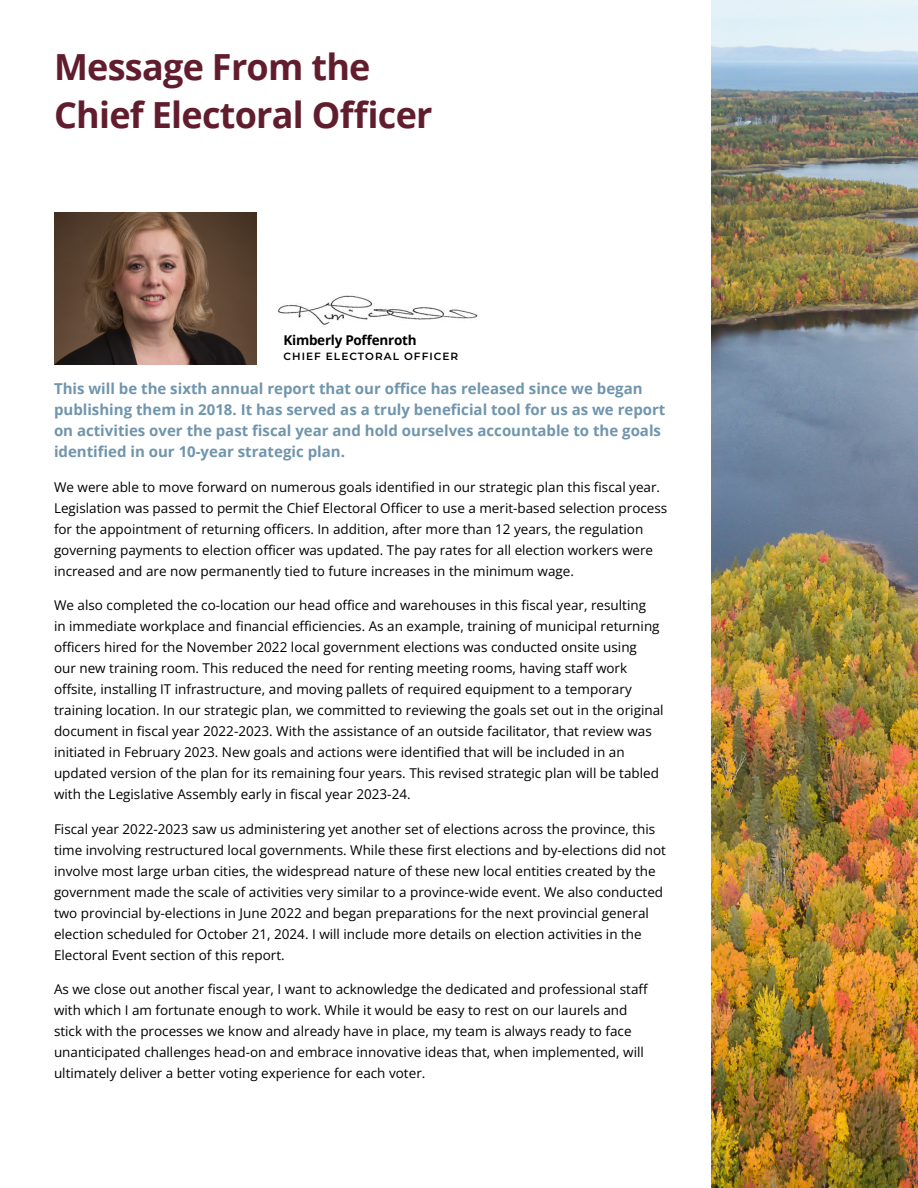
<style>
.page{position:relative;width:918px;height:1188px;background:#fff}
.page>*{position:absolute;margin:0;border:0;box-sizing:border-box;transform-origin:0 0}
.t1{font:700 36px/48px "Open Sans";letter-spacing:-.02em;color:#611d2e}
.t2{font:700 15px/21px "Open Sans";color:#7095ac}
.t3{font:13.5px/21px "Open Sans";color:#000}
.t4{font:700 13.5px "Open Sans";letter-spacing:-.02em;color:#000}
.t5{font:600 10.5px "Montserrat";letter-spacing:.1em;color:#000}
</style>
<div class="page">
<img style="left:54px;top:212px;width:202px;height:152px">
<img style="left:277px;top:295px;width:201px;height:30px">
<img style="left:712px;top:0;width:206px;height:1188px">
<h1 class="t1" style="left:54px;top:42px;width:380px">Message From the<br>Chief Electoral Officer</h1>
<p class="t4" style="left:284px;top:330px;width:135px">Kimberly Poffenroth</p>
<p class="t5" style="left:284px;top:349px;width:176px">CHIEF ELECTORAL OFFICER</p>
<p class="t2" style="left:54px;top:378px;width:613px">This will be the sixth annual report that our office has released since we began publishing them in 2018. It has served as a truly beneficial tool for us as we report on activities over the past fiscal year and hold ourselves accountable to the goals identified in our 10-year strategic plan.</p>
<p class="t3" style="left:54px;top:476px;width:615px">We were able to move forward on numerous goals identified in our strategic plan this fiscal year.<br>Legislation was passed to permit the Chief Electoral Officer to use a merit-based selection process for the appointment of returning officers. In addition, after more than 12 years, the regulation governing payments to election officer was updated. The pay rates for all election workers were increased and are now permanently tied to future increases in the minimum wage.</p>
<p class="t3" style="left:54px;top:595px;width:611px">We also completed the co-location our head office and warehouses in this fiscal year, resulting<br>in immediate workplace and financial efficiencies. As an example, training of municipal returning officers hired for the November 2022 local government elections was conducted onsite using<br>our new training room. This reduced the need for renting meeting rooms, having staff work offsite, installing IT infrastructure, and moving pallets of required equipment to a temporary training location. In our strategic plan, we committed to reviewing the goals set out in the original document in fiscal year 2022-2023. With the assistance of an outside facilitator, that review was initiated in February 2023. New goals and actions were identified that will be included in an updated version of the plan for its remaining four years. This revised strategic plan will be tabled with the Legislative Assembly early in fiscal year 2023-24.</p>
<p class="t3" style="left:54px;top:818px;width:614px">Fiscal year 2022-2023 saw us administering yet another set of elections across the province, this time involving restructured local governments. While these first elections and by-elections did not involve most large urban cities, the widespread nature of these new local entities created by the government made the scale of activities very similar to a province-wide event. We also conducted two provincial by-elections in June 2022 and began preparations for the next provincial general election scheduled for October 21, 2024. I will include more details on election activities in the Electoral Event section of this report.</p>
<p class="t3" style="left:54px;top:979px;width:596px">As we close out another fiscal year, I want to acknowledge the dedicated and professional staff with which I am fortunate enough to work. While it would be easy to rest on our laurels and stick with the processes we know and already have in place, my team is always ready to face unanticipated challenges head-on and embrace innovative ideas that, when implemented, will ultimately deliver a better voting experience for each voter.</p>
</div>
